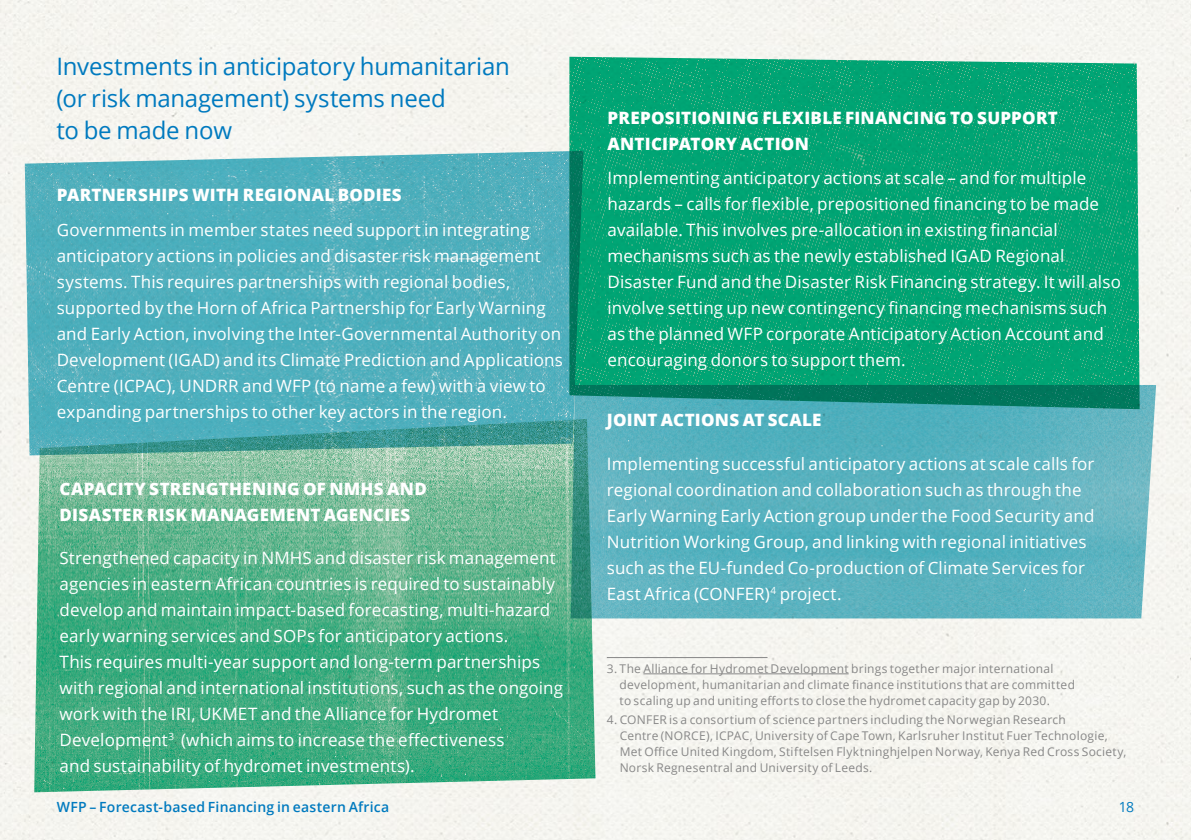
<style>
.page{position:relative;width:1191px;height:840px;background:#fff}
.page>*{position:absolute;margin:0;border:0;box-sizing:border-box;transform-origin:0 0}
.t1{font:24px/32px "Open Sans";letter-spacing:-.01em;color:#007abf}
.t2{font:17px/26px "Open Sans";letter-spacing:.01em;color:#fff}
.t3{font:800 17px/26px "Open Sans";letter-spacing:.015em;color:#fff}
.t4{font:600 14px "Open Sans";letter-spacing:.02em;color:#007abf}
.t5{font:14px "Open Sans";color:#007abf}
.t6{font:12px/16px "Open Sans";letter-spacing:.02em;color:#878787}
</style>
<div class="page">
<div style="left:0;top:0;width:1191px;height:839px;background:#f5f5f0"></div>
<img style="left:25px;top:151px;width:546px;height:304px">
<img style="left:569px;top:57px;width:570px;height:352px">
<img style="left:571px;top:385px;width:585px;height:233px">
<img style="left:34px;top:419px;width:561px;height:372px">
<hr style="left:643px;top:673px;width:205px;height:1px;background:#878787">
<hr style="left:607px;top:656px;width:160px;height:1px;background:#878787">
<h1 class="t1" style="left:56px;top:50px;width:455px">Investments in anticipatory humanitarian (or risk management) systems need<br>to be made now</h1>
<p class="t3" style="left:57px;top:181px;width:346px">PARTNERSHIPS WITH REGIONAL BODIES</p>
<p class="t2" style="left:57px;top:216px;width:507px">Governments in member states need support in integrating anticipatory actions in policies and disaster risk management systems. This requires partnerships with regional bodies, supported by the Horn of Africa Partnership for Early Warning and Early Action, involving the Inter-Governmental Authority on Development (IGAD) and its Climate Prediction and Applications Centre (ICPAC), UNDRR and WFP (to name a few) with a view to expanding partnerships to other key actors in the region.</p>
<p class="t3" style="left:60px;top:474px;width:369px">CAPACITY STRENGTHENING OF NMHS AND<br>DISASTER RISK MANAGEMENT AGENCIES</p>
<p class="t2" style="left:60px;top:543px;width:505px">Strengthened capacity in NMHS and disaster risk management agencies in eastern African countries is required to sustainably develop and maintain impact-based forecasting, multi-hazard early warning services and SOPs for anticipatory actions.<br>This requires multi-year support and long-term partnerships with regional and international institutions, such as the ongoing work with the IRI, UKMET and the Alliance for Hydromet Development<sup>3</sup> (which aims to increase the effectiveness<br>and sustainability of hydromet investments).</p>
<p class="t3" style="left:607px;top:103px;width:452px">PREPOSITIONING FLEXIBLE FINANCING TO SUPPORT<br>ANTICIPATORY ACTION</p>
<p class="t2" style="left:607px;top:164px;width:515px">Implementing anticipatory actions at scale – and for multiple hazards – calls for flexible, prepositioned financing to be made available. This involves pre-allocation in existing financial mechanisms such as the newly established IGAD Regional Disaster Fund and the Disaster Risk Financing strategy. It will also involve setting up new contingency financing mechanisms such as the planned WFP corporate Anticipatory Action Account and encouraging donors to support them.</p>
<p class="t3" style="left:607px;top:406px;width:216px">JOINT ACTIONS AT SCALE</p>
<p class="t2" style="left:607px;top:449px;width:489px">Implementing successful anticipatory actions at scale calls for regional coordination and collaboration such as through the Early Warning Early Action group under the Food Security and Nutrition Working Group, and linking with regional initiatives such as the EU-funded Co-production of Climate Services for East Africa (CONFER)<sup>4</sup> project.</p>
<p class="t6" style="left:619px;top:660px;width:457px;text-indent:-13px">3. The Alliance for Hydromet Development brings together major international development, humanitarian and climate finance institutions that are committed to scaling up and uniting efforts to close the hydromet capacity gap by 2030.</p>
<p class="t6" style="left:619px;top:710px;width:508px;text-indent:-13px">4. CONFER is a consortium of science partners including the Norwegian Research<br>Centre (NORCE), ICPAC, University of Cape Town, Karlsruher Institut Fuer Technologie, Met Office United Kingdom, Stiftelsen Flyktninghjelpen Norway, Kenya Red Cross Society, Norsk Regnesentral and University of Leeds.</p>
<p class="t4" style="left:57px;top:796px;width:334px">WFP – Forecast-based Financing in eastern Africa</p>
<p class="t5" style="left:1118px;top:796px;width:17px">18</p>
</div>
